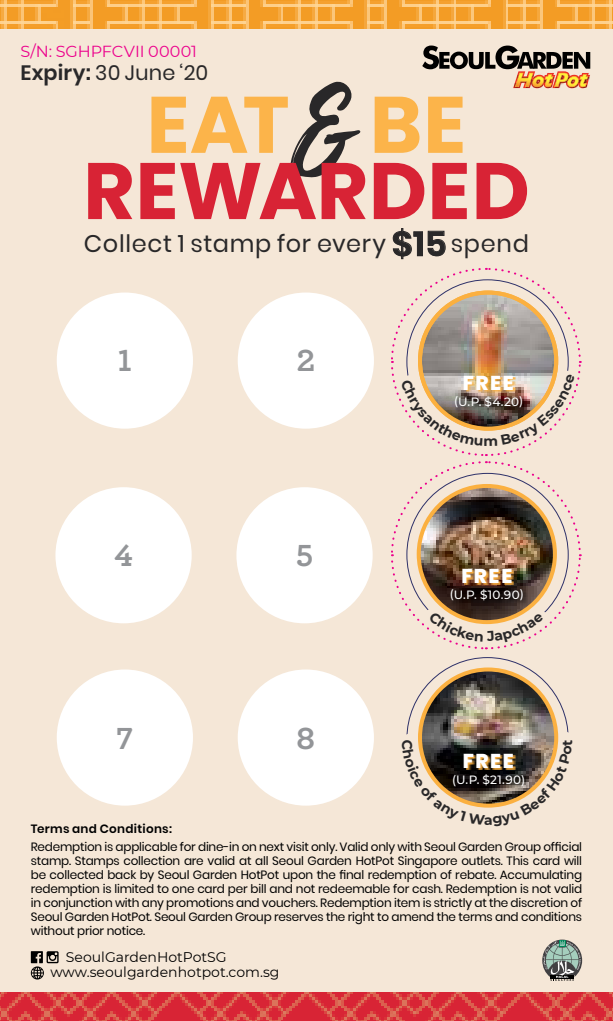
<style>
.page{position:relative;width:613px;height:1021px;background:#fff}
.page>*{position:absolute;margin:0;border:0;box-sizing:border-box;transform-origin:0 0}
.t1{font:700 80px/66px "Poppins";color:#d82335;text-align:center}
.t2{font:700 32px "Archer";color:#939598}
.t3{font:24px "Poppins";letter-spacing:.03em;color:#292829}
.t4{font:20.8px "Poppins";letter-spacing:.01em;color:#292829}
.t5{font:800 20px "Poppins";letter-spacing:.08em;color:#fff}
.t6{font:16px "Montserrat";color:#ec008c}
.t7{font:14px/15.2px "Montserrat";color:#000}
.t8{font:12px/14px "Poppins";letter-spacing:-.015em;color:#000;text-align:justify}
.t9{font:500 12px "Montserrat";letter-spacing:.025em;color:#fff}
.t10{font:600 12px "Poppins";letter-spacing:.025em;color:#000}
.s1{font-weight:600}
.s2{color:#fcb44a}
.s3{font-family:"Playlist Script";font-weight:400;font-size:149.6px;color:#292829}
.s4{font-weight:600;font-size:34px}
</style>
<div class="page">
<div style="left:0;top:0;width:612px;height:1020px;background:#f5e7d7"></div>
<img style="left:0;top:0;width:612px;height:28px">
<img style="left:0;top:992px;width:612px;height:28px">
<div style="left:57px;top:292px;width:136px;height:136px;background:#fff;border-radius:50%"></div>
<div style="left:55px;top:487px;width:136px;height:136px;background:#fff;border-radius:50%"></div>
<div style="left:57px;top:669px;width:136px;height:136px;background:#fff;border-radius:50%"></div>
<div style="left:237px;top:292px;width:137px;height:136px;background:#fff;border-radius:50%"></div>
<img style="left:420px;top:669px;width:136px;height:136px;border-radius:68px">
<div style="left:236px;top:487px;width:136px;height:136px;background:#fff;border-radius:50%"></div>
<div style="left:237px;top:669px;width:137px;height:136px;background:#fff;border-radius:50%"></div>
<svg style="left:31px;top:951px;width:28px;height:28px"></svg>
<svg style="left:542px;top:939px;width:39px;height:41px"></svg>
<svg style="left:422px;top:46px;width:168px;height:42px"></svg>
<svg style="left:406px;top:726px;width:163px;height:82px"></svg>
<img style="left:391px;top:267px;width:190px;height:395px">
<h3 class="t6" style="left:20px;top:40px;width:178px">S/N: SGHPFCVII 00001</h3>
<h3 class="t4" style="left:20px;top:61px;width:189px"><span class="s1">Expiry:</span> 30 June ‘20</h3>
<h1 class="t1" style="left:83px;top:92px;width:448px"><span class="s2">EAT</span><span class="s3">&amp;</span> <span class="s2">BE<br></span>REWARDED</h1>
<h3 class="t3" style="left:84px;top:229px;width:446px">Collect 1 stamp for every <span class="s4">$15</span>spend</h3>
<h2 class="t2" style="left:118px;top:335px;width:15px">1</h2>
<h2 class="t2" style="left:296px;top:335px;width:20px">2</h2>
<h3 class="t5" style="left:462px;top:371px;width:52px">FREE</h3>
<p class="t9" style="left:454px;top:393px;width:71px">(U.P. $4.20)</p>
<h2 class="t2" style="left:114px;top:530px;width:20px">4</h2>
<h2 class="t2" style="left:295px;top:530px;width:19px">5</h2>
<h3 class="t5" style="left:461px;top:564px;width:52px">FREE</h3>
<p class="t9" style="left:449px;top:586px;width:76px">(U.P. $10.90)</p>
<h2 class="t2" style="left:117px;top:713px;width:18px">7</h2>
<h2 class="t2" style="left:296px;top:713px;width:20px">8</h2>
<h3 class="t5" style="left:462px;top:749px;width:52px">FREE</h3>
<p class="t9" style="left:452px;top:771px;width:75px">(U.P. $21.90)</p>
<p class="t10" style="left:31px;top:822px;width:143px">Terms and Conditions:</p>
<p class="t8" style="left:31px;top:839px;width:552px">Redemption is applicable for dine-in on next visit only. Valid only with Seoul Garden Group official stamp. Stamps collection are valid at all Seoul Garden HotPot Singapore outlets. This card will be collected back by Seoul Garden HotPot upon the final redemption of rebate. Accumulating redemption is limited to one card per bill and not redeemable for cash. Redemption is not valid in conjunction with any promotions and vouchers. Redemption item is strictly at the discretion of Seoul Garden HotPot. Seoul Garden Group reserves the right to amend the terms and conditions without prior notice.</p>
<p class="t7" style="left:50px;top:948px;width:230px;text-indent:16px">SeoulGardenHotPotSG www.seoulgardenhotpot.com.sg</p>
</div>
